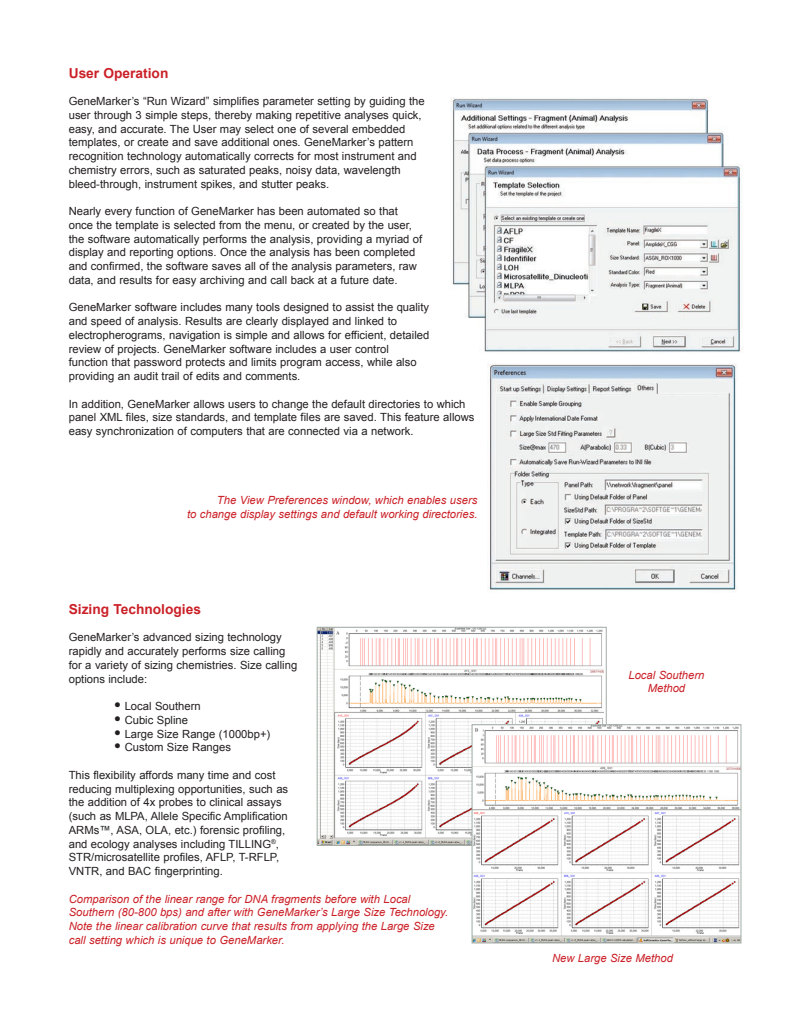
<style>
.page{position:relative;width:810px;height:1035px;background:#fff}
.page>*{position:absolute;margin:0;border:0;box-sizing:border-box;transform-origin:0 0}
.t1{font:700 13.75px "Arial";color:#cb2027}
.t2{font:11.25px/13.8px "Arial";color:#231f20}
.t3{font:italic 11.25px/13.8px "Arial";color:#cb2027}
.s1{font-weight:900;font-size:15px}
</style>
<div class="page">
<img style="left:451px;top:98px;width:292px;height:254px">
<img style="left:488px;top:364px;width:249px;height:226px">
<img style="left:319px;top:629px;width:285px;height:215px">
<div style="left:317px;top:627px;width:290px;height:219px;border:1px solid #a1ada5"></div>
<img style="left:474px;top:726px;width:265px;height:215px">
<div style="left:472px;top:724px;width:269px;height:219px;border:1px solid #a1ada5"></div>
<p class="t1" style="left:69px;top:63px;width:101px">User Operation</p>
<p class="t2" style="left:69px;top:94px;width:357px">GeneMarker’s “Run Wizard” simplifies parameter setting by guiding the user through 3 simple steps, thereby making repetitive analyses quick, easy, and accurate. The User may select one of several embedded templates, or create and save additional ones. GeneMarker’s pattern recognition technology automatically corrects for most instrument and chemistry errors, such as saturated peaks, noisy data, wavelength bleed-through, instrument spikes, and stutter peaks.</p>
<p class="t2" style="left:69px;top:204px;width:355px">Nearly every function of GeneMarker has been automated so that once the template is selected from the menu, or created by the user, the software automatically performs the analysis, providing a myriad of display and reporting options. Once the analysis has been completed and confirmed, the software saves all of the analysis parameters, raw data, and results for easy archiving and call back at a future date.</p>
<p class="t2" style="left:69px;top:301px;width:362px">GeneMarker software includes many tools designed to assist the quality and speed of analysis. Results are clearly displayed and linked to electropherograms, navigation is simple and allows for efficient, detailed review of projects. GeneMarker software includes a user control function that password protects and limits program access, while also providing an audit trail of edits and comments.</p>
<p class="t2" style="left:69px;top:397px;width:407px">In addition, GeneMarker allows users to change the default directories to which panel XML files, size standards, and template files are saved. This feature allows easy synchronization of computers that are connected via a network.</p>
<p class="t3" style="left:217px;top:493px;width:262px">The View Preferences window, which enables users</p>
<p class="t3" style="left:187px;top:507px;width:292px">to change display settings and default working directories.</p>
<p class="t1" style="left:69px;top:599px;width:134px">Sizing Technologies</p>
<p class="t2" style="left:69px;top:631px;width:230px">GeneMarker’s advanced sizing technology rapidly and accurately performs size calling for a variety of sizing chemistries. Size calling options include:</p>
<p class="t2" style="left:114px;top:699px;width:88px"><span class="s1">•</span> Local Southern</p>
<p class="t2" style="left:114px;top:713px;width:76px"><span class="s1">•</span> Cubic Spline</p>
<p class="t2" style="left:114px;top:727px;width:158px"><span class="s1">•</span> Large Size Range (1000bp+)</p>
<p class="t2" style="left:114px;top:741px;width:119px"><span class="s1">•</span> Custom Size Ranges</p>
<p class="t2" style="left:69px;top:768px;width:221px">This flexibility affords many time and cost reducing multiplexing opportunities, such as the addition of 4x probes to clinical assays (such as MLPA, Allele Specific Amplification ARMs™, ASA, OLA, etc.) forensic profiling, and ecology analyses including TILLING<sup>®</sup>, STR/microsatellite profiles, AFLP, T-RFLP,</p>
<p class="t2" style="left:69px;top:864px;width:156px">VNTR, and BAC fingerprinting.</p>
<p class="t3" style="left:69px;top:892px;width:381px">Comparison of the linear range for DNA fragments before with Local Southern (80-800 bps) and after with GeneMarker’s Large Size Technology.<br>Note the linear calibration curve that results from applying the Large Size call setting which is unique to GeneMarker.</p>
<p class="t3" style="left:628px;top:668px;width:77px">Local Southern</p>
<p class="t3" style="left:648px;top:682px;width:39px">Method</p>
<p class="t3" style="left:552px;top:951px;width:122px">New Large Size Method</p>
</div>
